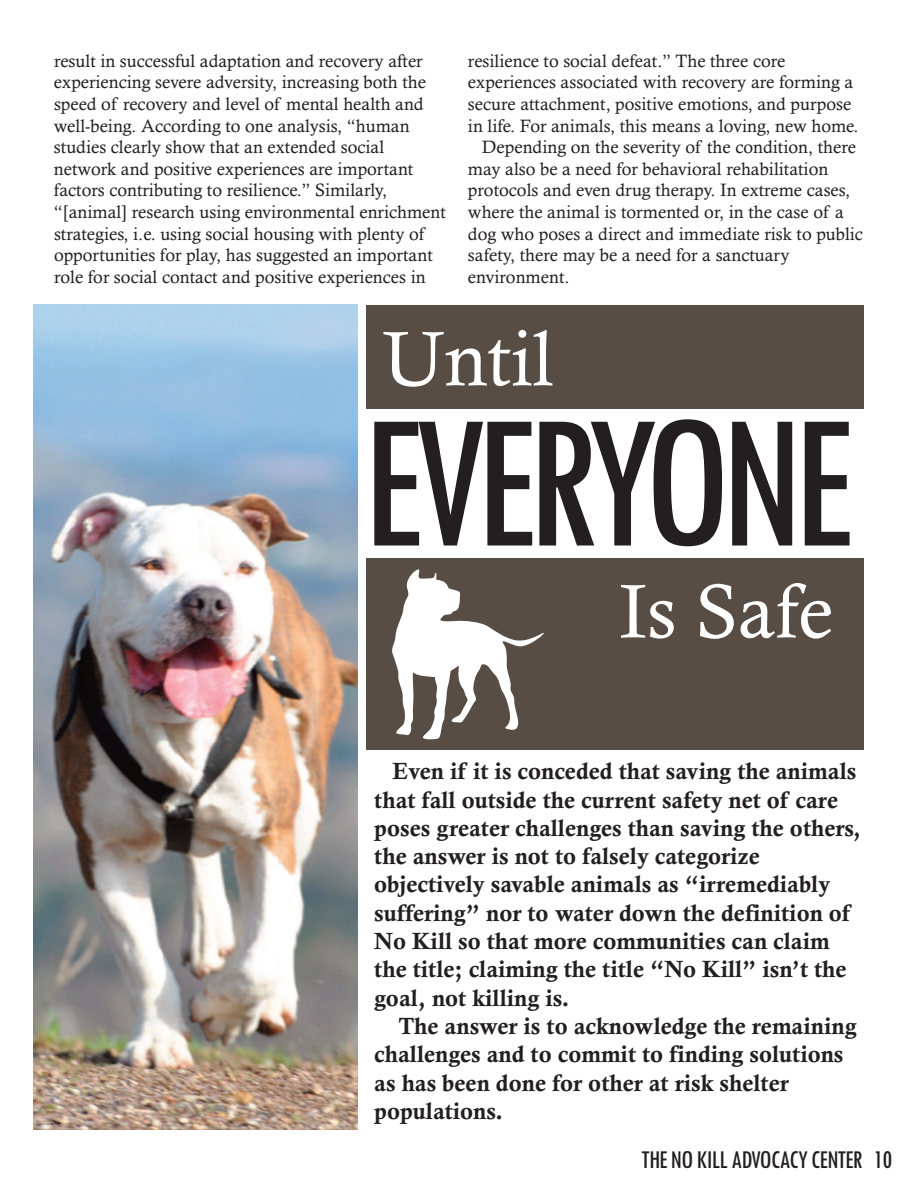
<style>
.page{position:relative;width:918px;height:1188px;background:#fff}
.page>*{position:absolute;margin:0;border:0;box-sizing:border-box;transform-origin:0 0}
.t1{font:77.55px "Calisto";color:#fff}
.t2{font:76.35px "Calisto";color:#fff}
.t3{font:500 condensed 26.7px "Tw Cen";letter-spacing:-.035em;color:#231f20}
.t4{font:23.55px/28.3px "Calis MT Bol";color:#231f20}
.t5{font:18px/21.6px "Calisto";color:#231f20}
</style>
<div class="page">
<div style="left:367px;top:305px;width:497px;height:104px;background:#574d45"></div>
<div style="left:367px;top:559px;width:497px;height:191px;background:#574d45"></div>
<svg style="left:374px;top:419px;width:476px;height:127px"></svg>
<img style="left:34px;top:305px;width:323px;height:824px">
<svg style="left:392px;top:569px;width:152px;height:171px"></svg>
<p class="t5" style="left:54px;top:50px;width:393px">result in successful adaptation and recovery after experiencing severe adversity, increasing both the speed of recovery and level of mental health and well-being. According to one analysis, “human studies clearly show that an extended social network and positive experiences are important factors contributing to resilience.” Similarly, “[animal] research using environmental enrichment strategies, i.e. using social housing with plenty of opportunities for play, has suggested an important role for social contact and positive experiences in</p>
<p class="t5" style="left:468px;top:50px;width:319px">resilience to social defeat.” The three core</p>
<p class="t5" style="left:468px;top:71px;width:387px">experiences associated with recovery are forming a</p>
<p class="t5" style="left:468px;top:93px;width:385px">secure attachment, positive emotions, and purpose</p>
<p class="t5" style="left:468px;top:115px;width:392px">in life. For animals, this means a loving, new home.</p>
<p class="t5" style="left:482px;top:136px;width:376px">Depending on the severity of the condition, there</p>
<p class="t5" style="left:468px;top:158px;width:362px">may also be a need for behavioral rehabilitation</p>
<p class="t5" style="left:468px;top:179px;width:384px">protocols and even drug therapy. In extreme cases,</p>
<p class="t5" style="left:468px;top:201px;width:377px">where the animal is tormented or, in the case of a</p>
<p class="t5" style="left:468px;top:223px;width:397px">dog who poses a direct and immediate risk to public</p>
<p class="t5" style="left:468px;top:244px;width:323px">safety, there may be a need for a sanctuary</p>
<p class="t5" style="left:468px;top:266px;width:103px">environment.</p>
<h1 class="t1" style="left:382px;top:313px;width:173px">Until</h1>
<h2 class="t2" style="left:619px;top:566px;width:216px">Is Safe</h2>
<p class="t4" style="left:374px;top:757px;width:488px;text-indent:18px">Even if it is conceded that saving the animals that fall outside the current safety net of care poses greater challenges than saving the others, the answer is not to falsely categorize objectively savable animals as “irremediably suffering” nor to water down the definition of No Kill so that more communities can claim the title; claiming the title “No Kill” isn’t the goal, not killing is.</p>
<h3 class="t4" style="left:374px;top:1012px;width:484px;text-indent:24px">The answer is to acknowledge the remaining challenges and to commit to finding solutions as has been done for other at risk shelter populations.</h3>
<h3 class="t3" style="left:641px;top:1143px;width:252px">THE NOKILL ADVOCACYCENTER 10</h3>
</div>
